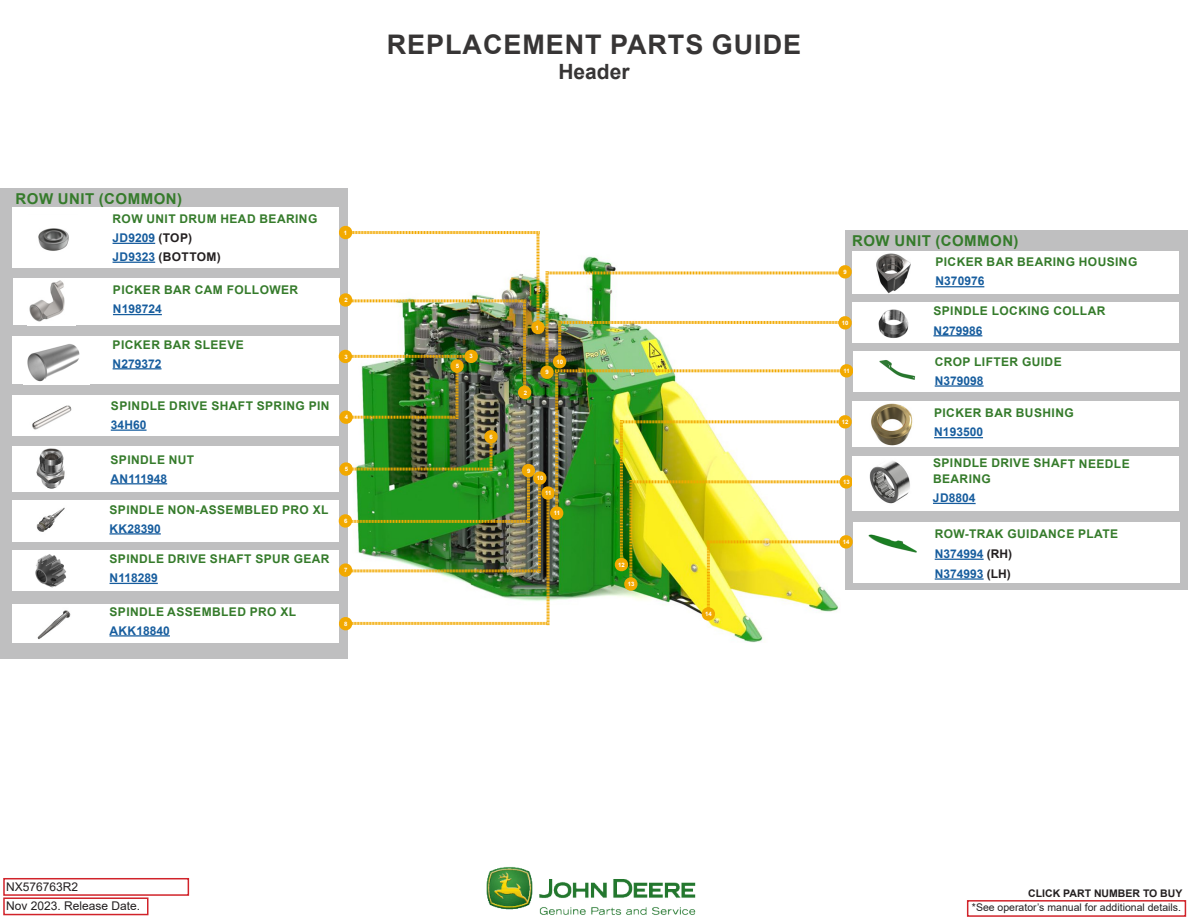
<style>
.page{position:relative;width:1188px;height:918px;background:#fff}
.page>*{position:absolute;margin:0;border:0;box-sizing:border-box;transform-origin:0 0}
.Main_sub_bold_header{font:700 27px "Arial";letter-spacing:.035em;color:#373535}
.Main_sub_bold_header-2{font:700 21px "Arial";color:#373535}
.head{font:700 15px "Arial";letter-spacing:.035em;color:#357b2b}
.Filter_Name{font:700 12px/15.9px "Arial";letter-spacing:.035em;color:#357b2b}
.Filter_Name-2{font:700 12px "Arial";color:#175d9e}
.t1{font:12px "Arial";color:#231f20}
.Filter_Name-3{font:700 12px "Arial";letter-spacing:.025em;color:#231f20}
.t2{font:10.5px "Arial";color:#231f20}
.t3{font:700 10.5px "Arial";color:#231f20}
.Replace_Copy{font:700 6px "Arial";color:#fff}
.s1{color:#231f20}
.s2{color:#175d9e}
</style>
<div class="page">
<img style="left:486px;top:867px;width:210px;height:48px">
<div style="left:3px;top:897px;width:145px;height:18px;background:#fff;border:2px solid #d1232a"></div>
<div style="left:3px;top:878px;width:186px;height:18px;background:#fff;border:2px solid #d1232a"></div>
<div style="left:967px;top:900px;width:219px;height:17px;background:#fff;border:2px solid #d1232a"></div>
<div style="left:0;top:188px;width:348px;height:471px;background:#bfbfc0"></div>
<div style="left:13px;top:446px;width:326px;height:45px;background:#fff"></div>
<hr style="left:111px;top:483px;width:56px;height:1px;background:#175d9e">
<img style="left:36px;top:448px;width:29px;height:41px">
<div style="left:13px;top:604px;width:326px;height:39px;background:#fff"></div>
<hr style="left:109px;top:635px;width:61px;height:2px;background:#175d9e">
<img style="left:37px;top:610px;width:34px;height:30px">
<div style="left:13px;top:500px;width:326px;height:41px;background:#fff"></div>
<hr style="left:109px;top:533px;width:52px;height:2px;background:#175d9e">
<img style="left:36px;top:507px;width:29px;height:25px">
<div style="left:13px;top:396px;width:326px;height:40px;background:#fff"></div>
<hr style="left:111px;top:430px;width:36px;height:1px;background:#175d9e">
<img style="left:32px;top:405px;width:40px;height:25px">
<div style="left:13px;top:551px;width:326px;height:40px;background:#fff"></div>
<hr style="left:110px;top:583px;width:48px;height:1px;background:#175d9e">
<img style="left:35px;top:554px;width:32px;height:34px">
<div style="left:13px;top:208px;width:326px;height:60px;background:#fff"></div>
<hr style="left:113px;top:243px;width:42px;height:1px;background:#175d9e">
<hr style="left:113px;top:262px;width:42px;height:1px;background:#175d9e">
<img style="left:38px;top:228px;width:31px;height:23px">
<div style="left:13px;top:337px;width:326px;height:47px;background:#fff"></div>
<hr style="left:113px;top:368px;width:49px;height:1px;background:#175d9e">
<img style="left:27px;top:344px;width:53px;height:38px">
<div style="left:13px;top:278px;width:326px;height:47px;background:#fff"></div>
<hr style="left:113px;top:314px;width:49px;height:1px;background:#175d9e">
<img style="left:29px;top:280px;width:36px;height:42px">
<div style="left:845px;top:230px;width:343px;height:360px;background:#bfbfc0"></div>
<img style="left:335px;top:225px;width:520px;height:409px">
<div style="left:852px;top:251px;width:326px;height:43px;background:#fff"></div>
<hr style="left:935px;top:286px;width:49px;height:1px;background:#175d9e">
<img style="left:876px;top:253px;width:35px;height:41px">
<div style="left:852px;top:302px;width:326px;height:41px;background:#fff"></div>
<hr style="left:933px;top:335px;width:49px;height:1px;background:#175d9e">
<img style="left:878px;top:309px;width:31px;height:29px">
<div style="left:853px;top:456px;width:326px;height:55px;background:#fff"></div>
<hr style="left:933px;top:503px;width:43px;height:1px;background:#175d9e">
<img style="left:869px;top:461px;width:41px;height:43px">
<div style="left:853px;top:351px;width:326px;height:41px;background:#fff"></div>
<hr style="left:935px;top:385px;width:49px;height:2px;background:#175d9e">
<img style="left:879px;top:360px;width:37px;height:20px">
<div style="left:853px;top:522px;width:326px;height:60px;background:#fff"></div>
<hr style="left:935px;top:559px;width:49px;height:1px;background:#175d9e">
<hr style="left:935px;top:578px;width:49px;height:2px;background:#175d9e">
<img style="left:868px;top:534px;width:49px;height:19px">
<div style="left:852px;top:401px;width:326px;height:45px;background:#fff"></div>
<hr style="left:934px;top:437px;width:49px;height:1px;background:#175d9e">
<img style="left:871px;top:403px;width:42px;height:42px">
<p class="Main_sub_bold_header" style="left:387px;top:25px;width:416px">REPLACEMENT PARTS GUIDE</p>
<p class="Main_sub_bold_header-2" style="left:558px;top:57px;width:73px">Header</p>
<p class="head" style="left:15px;top:188px;width:168px">ROW UNIT (COMMON)</p>
<p class="Filter_Name" style="left:113px;top:211px;width:206px">ROW UNIT DRUM HEAD BEARING</p>
<p class="Filter_Name-2" style="left:113px;top:229px;width:81px">JD9209 <span class="s1">(TOP)</span></p>
<p class="Filter_Name-3" style="left:113px;top:248px;width:110px"><span class="s2">JD9323</span> (BOTTOM)</p>
<p class="Filter_Name" style="left:113px;top:282px;width:187px">PICKER BAR CAM FOLLOWER</p>
<p class="Filter_Name-2" style="left:113px;top:301px;width:50px">N198724</p>
<p class="Filter_Name" style="left:113px;top:337px;width:133px">PICKER BAR SLEEVE</p>
<p class="Filter_Name-2" style="left:113px;top:355px;width:50px">N279372</p>
<p class="Filter_Name" style="left:111px;top:398px;width:220px">SPINDLE DRIVE SHAFT SPRING PIN</p>
<p class="Filter_Name-2" style="left:111px;top:416px;width:37px">34H60</p>
<p class="Filter_Name" style="left:111px;top:452px;width:85px">SPINDLE NUT</p>
<p class="Filter_Name-2" style="left:111px;top:470px;width:58px">AN111948</p>
<p class="Filter_Name" style="left:109px;top:502px;width:221px">SPINDLE NON-ASSEMBLED PRO XL</p>
<p class="Filter_Name-2" style="left:109px;top:520px;width:53px">KK28390</p>
<p class="Filter_Name" style="left:110px;top:551px;width:222px">SPINDLE DRIVE SHAFT SPUR GEAR</p>
<p class="Filter_Name-2" style="left:110px;top:569px;width:50px">N118289</p>
<p class="Filter_Name" style="left:109px;top:604px;width:188px">SPINDLE ASSEMBLED PRO XL</p>
<p class="Filter_Name-2" style="left:109px;top:622px;width:62px">AKK18840</p>
<p class="Replace_Copy" style="left:344px;top:228px;width:5px">1</p>
<p class="Replace_Copy" style="left:345px;top:296px;width:5px">2</p>
<p class="Replace_Copy" style="left:344px;top:352px;width:5px">3</p>
<p class="Replace_Copy" style="left:470px;top:352px;width:5px">3</p>
<p class="Replace_Copy" style="left:345px;top:413px;width:5px">4</p>
<p class="Replace_Copy" style="left:345px;top:465px;width:5px">5</p>
<p class="Replace_Copy" style="left:344px;top:517px;width:5px">6</p>
<p class="Replace_Copy" style="left:344px;top:566px;width:5px">7</p>
<p class="Replace_Copy" style="left:344px;top:619px;width:5px">8</p>
<p class="Replace_Copy" style="left:456px;top:362px;width:5px">5</p>
<p class="Replace_Copy" style="left:490px;top:433px;width:5px">6</p>
<p class="Replace_Copy" style="left:536px;top:323px;width:5px">1</p>
<p class="Replace_Copy" style="left:524px;top:388px;width:5px">2</p>
<p class="Replace_Copy" style="left:546px;top:368px;width:5px">9</p>
<p class="Replace_Copy" style="left:556px;top:357px;width:8px">10</p>
<p class="Replace_Copy" style="left:527px;top:466px;width:5px">9</p>
<p class="Replace_Copy" style="left:537px;top:474px;width:8px">10</p>
<p class="Replace_Copy" style="left:545px;top:489px;width:8px">11</p>
<p class="Replace_Copy" style="left:554px;top:509px;width:8px">11</p>
<p class="Replace_Copy" style="left:618px;top:560px;width:8px">12</p>
<p class="Replace_Copy" style="left:628px;top:580px;width:8px">13</p>
<p class="Replace_Copy" style="left:705px;top:610px;width:8px">14</p>
<p class="head" style="left:852px;top:230px;width:168px">ROW UNIT (COMMON)</p>
<p class="Replace_Copy" style="left:844px;top:268px;width:5px">9</p>
<p class="Replace_Copy" style="left:842px;top:319px;width:8px">10</p>
<p class="Replace_Copy" style="left:844px;top:367px;width:8px">11</p>
<p class="Replace_Copy" style="left:842px;top:418px;width:8px">12</p>
<p class="Replace_Copy" style="left:843px;top:478px;width:8px">13</p>
<p class="Replace_Copy" style="left:843px;top:538px;width:8px">14</p>
<p class="Filter_Name" style="left:935px;top:254px;width:203px">PICKER BAR BEARING HOUSING</p>
<p class="Filter_Name-2" style="left:935px;top:273px;width:50px">N370976</p>
<p class="Filter_Name" style="left:933px;top:303px;width:173px">SPINDLE LOCKING COLLAR</p>
<p class="Filter_Name-2" style="left:933px;top:322px;width:50px">N279986</p>
<p class="Filter_Name" style="left:935px;top:354px;width:129px">CROP LIFTER GUIDE</p>
<p class="Filter_Name-2" style="left:935px;top:372px;width:50px">N379098</p>
<p class="Filter_Name" style="left:934px;top:405px;width:141px">PICKER BAR BUSHING</p>
<p class="Filter_Name-2" style="left:934px;top:424px;width:50px">N193500</p>
<p class="Filter_Name" style="left:933px;top:455px;width:198px">SPINDLE DRIVE SHAFT NEEDLE<br>BEARING</p>
<p class="Filter_Name-2" style="left:933px;top:489px;width:44px">JD8804</p>
<p class="Filter_Name" style="left:935px;top:526px;width:185px">ROW-TRAK GUIDANCE PLATE</p>
<p class="Filter_Name-2" style="left:935px;top:545px;width:79px">N374994 <span class="s1">(RH)</span></p>
<p class="Filter_Name-2" style="left:935px;top:565px;width:78px">N374993 <span class="s1">(LH)</span></p>
<p class="t1" style="left:6px;top:879px;width:74px">NX576763R2</p>
<p class="t3" style="left:1028px;top:885px;width:156px">CLICK PART NUMBER TO BUY</p>
<p class="t1" style="left:6px;top:897px;width:136px">Nov 2023. Release Date.</p>
<p class="t2" style="left:972px;top:900px;width:211px">*See operator’s manual for additional details.</p>
</div>
